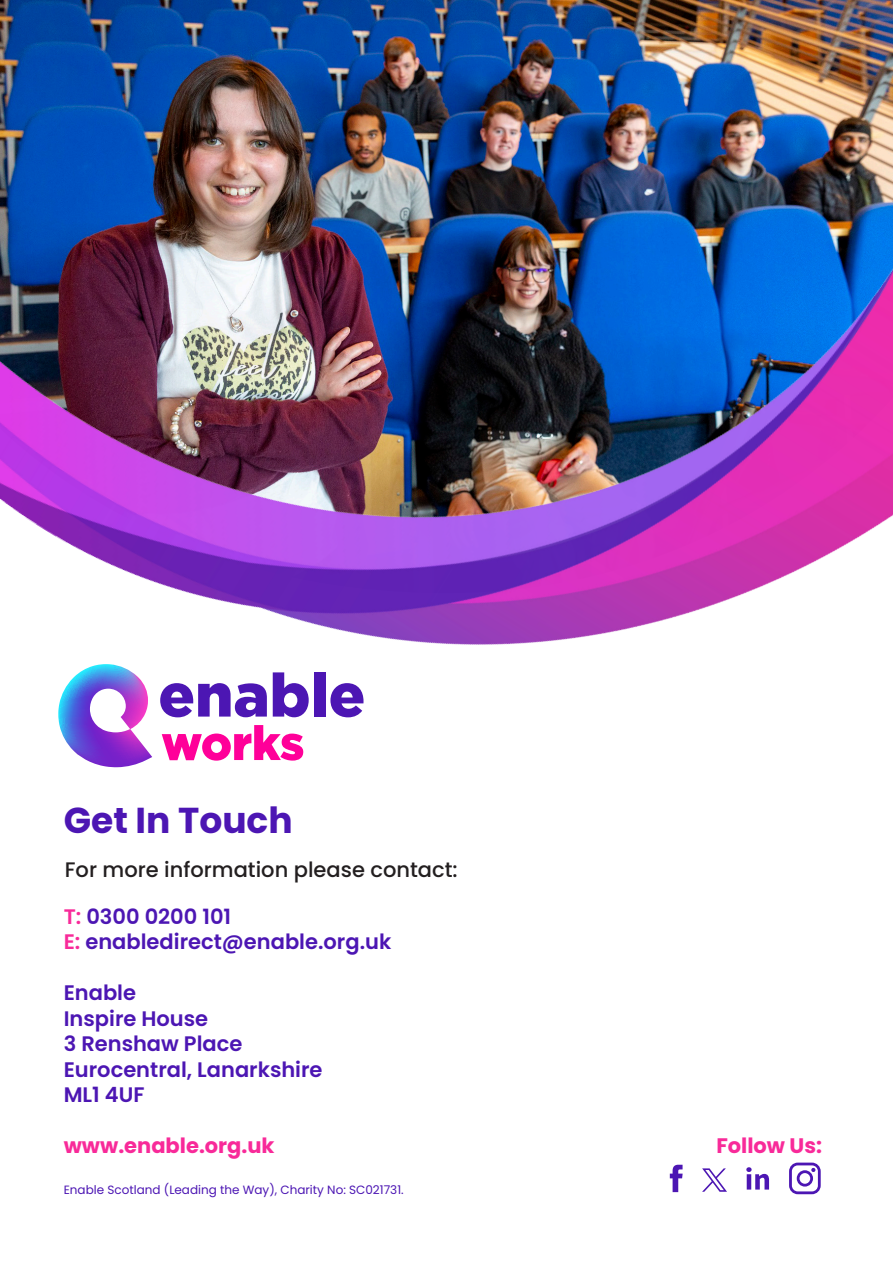
<style>
.page{position:relative;width:893px;height:1263px;background:#fff}
.page>*{position:absolute;margin:0;border:0;box-sizing:border-box;transform-origin:0 0}
.t1{font:700 36px "Poppins";color:#4c16b3}
.t2{font:600 21px "Poppins";color:#4c16b3}
.t3{font:500 21px "Poppins";color:#231f20}
.t4{font:700 21px "Poppins";color:#f82a99}
.t5{font:12px "Poppins";color:#4c16b3}
.s1{color:#f82a99}
</style>
<div class="page">
<img style="left:0;top:0;width:893px;height:768px">
<svg style="left:670px;top:1165px;width:13px;height:27px"></svg>
<svg style="left:746px;top:1167px;width:23px;height:22px"></svg>
<svg style="left:789px;top:1162px;width:32px;height:32px"></svg>
<svg style="left:702px;top:1168px;width:25px;height:24px"></svg>
<p class="t1" style="left:64px;top:799px;width:230px">Get In Touch</p>
<p class="t3" style="left:65px;top:857px;width:394px">For more information please contact:</p>
<p class="t2" style="left:64px;top:904px;width:169px"><span class="s1">T:</span> 0300 0200 101</p>
<p class="t2" style="left:64px;top:929px;width:329px"><span class="s1">E:</span> enabledirect@enable.org.uk</p>
<p class="t2" style="left:64px;top:980px;width:74px">Enable</p>
<p class="t2" style="left:64px;top:1006px;width:146px">Inspire House</p>
<p class="t2" style="left:64px;top:1031px;width:180px">3 Renshaw Place</p>
<p class="t2" style="left:64px;top:1057px;width:260px">Eurocentral, Lanarkshire</p>
<p class="t2" style="left:64px;top:1082px;width:82px">ML1 4UF</p>
<p class="t4" style="left:64px;top:1133px;width:212px">www.enable.org.uk</p>
<p class="t5" style="left:64px;top:1183px;width:341px">Enable Scotland (Leading the Way), Charity No: SC021731.</p>
<p class="t4" style="left:716px;top:1133px;width:107px">Follow Us:</p>
</div>
